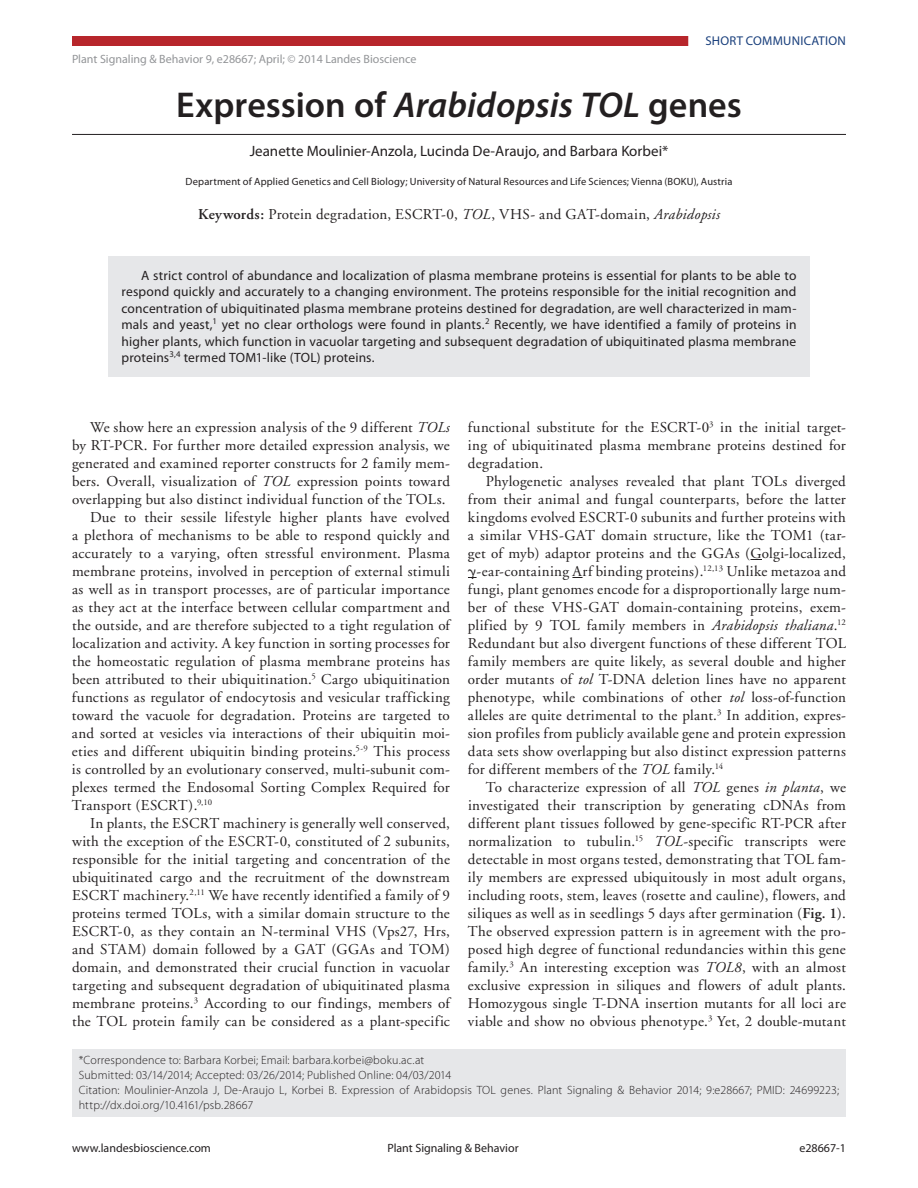
<style>
.page{position:relative;width:918px;height:1188px;background:#fff}
.page>*{position:absolute;margin:0;border:0;box-sizing:border-box;transform-origin:0 0}
.t1{font:600 36px "Myriad Pro";color:#231f20}
.t2{font:15px/18px "Adobe Garamond";letter-spacing:.015em;color:#231f20;text-align:justify}
.t3{font:15px "Myriad Pro";color:#231f20}
.t4{font:13.5px/16.5px "Myriad Pro";letter-spacing:.015em;color:#231f20;text-align:justify}
.t5{font:12.75px "Myriad Pro";letter-spacing:.02em;color:#193f7c}
.t6{font:300 12px/15px "Myriad Pro";letter-spacing:.015em;color:#231f20}
.t7{font:12px "Myriad Pro";color:#939598}
.t8{font:12px "Myriad Pro";color:#231f20}
.t9{font:10.5px "Myriad Pro";letter-spacing:.015em;color:#231f20}
.s1{font-style:italic}
.s2{font-weight:600}
.s3{font-family:"Universal Std Greekw Math Pi"}
</style>
<div class="page">
<div style="left:72px;top:36px;width:774px;height:10px;background:#b7262b"></div>
<div style="left:688px;top:36px;width:158px;height:10px;background:#fff"></div>
<svg style="left:750px;top:559px;width:12px;height:1px"></svg>
<div style="left:72px;top:1049px;width:774px;height:68px;background:#e6e7e9"></div>
<hr style="left:72px;top:134px;width:774px;height:1px;background:#231f20">
<div style="left:108px;top:256px;width:702px;height:121px;background:#e6e7e9"></div>
<p class="t7" style="left:72px;top:52px;width:346px">Plant Signaling &amp; Behavior 9, e28667; April; © 2014 Landes Bioscience</p>
<p class="t5" style="left:705px;top:33px;width:142px">Short Communication</p>
<h1 class="t1" style="left:176px;top:82px;width:567px">Expression of <span class="s1">Arabidopsis TOL</span> genes</h1>
<p class="t3" style="left:250px;top:142px;width:420px">Jeanette Moulinier-Anzola, Lucinda De-Araujo, and Barbara Korbei*</p>
<p class="t9" style="left:186px;top:175px;width:548px">Department of Applied Genetics and Cell Biology; University of Natural Resources and Life Sciences; Vienna (BOKU), Austria</p>
<p class="t2" style="left:198px;top:205px;width:523px"><span class="s2">Keywords:</span> Protein degradation, ESCRT-0, <span class="s1">TOL</span>, VHS- and GAT-domain, <span class="s1">Arabidopsis</span></p>
<p class="t4" style="left:121px;top:267px;width:677px;text-indent:20px">A strict control of abundance and localization of plasma membrane proteins is essential for plants to be able to respond quickly and accurately to a changing environment. The proteins responsible for the initial recognition and concentration of ubiquitinated plasma membrane proteins destined for degradation, are well characterized in mam&shy;mals and yeast,<sup>1</sup> yet no clear orthologs were found in plants.<sup>2</sup> Recently, we have identified a family of proteins in higher plants, which function in vacuolar targeting and subsequent degradation of ubiquitinated plasma membrane proteins<sup>3,4</sup> termed TOM</p>
<p class="t4" style="left:256px;top:349px;width:120px">1-like (TOL) proteins.</p>
<p class="t2" style="left:90px;top:419px;width:361px">We show here an expression analysis of the 9 different <span class="s1">TOLs</span></p>
<p class="t2" style="left:72px;top:437px;width:379px">by RT-PCR. For further more detailed expression analysis, we</p>
<p class="t2" style="left:72px;top:455px;width:379px">generated and examined reporter constructs for 2 family mem-</p>
<p class="t2" style="left:72px;top:473px;width:379px">bers. Overall, visualization of <span class="s1">TOL</span> expression points toward</p>
<p class="t2" style="left:72px;top:491px;width:375px">overlapping but also distinct individual function of the TOLs.</p>
<p class="t2" style="left:90px;top:509px;width:361px">Due to their sessile lifestyle higher plants have evolved</p>
<p class="t2" style="left:72px;top:527px;width:379px">a plethora of mechanisms to be able to respond quickly and</p>
<p class="t2" style="left:72px;top:545px;width:379px">accurately to a varying, often stressful environment. Plasma</p>
<p class="t2" style="left:72px;top:563px;width:379px">membrane proteins, involved in perception of external stimuli</p>
<p class="t2" style="left:72px;top:581px;width:379px">as well as in transport processes, are of particular importance</p>
<p class="t2" style="left:72px;top:599px;width:380px">as they act at the interface between cellular compartment and</p>
<p class="t2" style="left:72px;top:617px;width:379px">the outside, and are therefore subjected to a tight regulation of</p>
<p class="t2" style="left:72px;top:635px;width:379px">localization and activity. A key function in sorting processes for</p>
<p class="t2" style="left:72px;top:653px;width:379px">the homeostatic regulation of plasma membrane proteins has</p>
<p class="t2" style="left:72px;top:671px;width:379px">been attributed to their ubiquitination.<sup>5</sup> Cargo ubiquitination</p>
<p class="t2" style="left:72px;top:689px;width:379px">functions as regulator of endocytosis and vesicular trafficking</p>
<p class="t2" style="left:72px;top:707px;width:379px">toward the vacuole for degradation. Proteins are targeted to</p>
<p class="t2" style="left:72px;top:725px;width:379px">and sorted at vesicles via interactions of their ubiquitin moi-</p>
<p class="t2" style="left:72px;top:743px;width:379px">eties and different ubiquitin binding proteins.<sup>5-9</sup> This process</p>
<p class="t2" style="left:72px;top:761px;width:379px">is controlled by an evolutionary conserved, multi-subunit com-</p>
<p class="t2" style="left:72px;top:779px;width:379px">plexes termed the Endosomal Sorting Complex Required for</p>
<p class="t2" style="left:72px;top:797px;width:142px">Transport (ESCRT).<sup>9,10</sup></p>
<p class="t2" style="left:90px;top:815px;width:362px">In plants, the ESCRT machinery is generally well conserved,</p>
<p class="t2" style="left:72px;top:833px;width:379px">with the exception of the ESCRT-0, constituted of 2 subunits,</p>
<p class="t2" style="left:72px;top:851px;width:380px">responsible for the initial targeting and concentration of the</p>
<p class="t2" style="left:72px;top:869px;width:379px">ubiquitinated cargo and the recruitment of the downstream</p>
<p class="t2" style="left:72px;top:887px;width:379px">ESCRT machinery.<sup>2,11</sup> We have recently identified a family of 9</p>
<p class="t2" style="left:72px;top:905px;width:379px">proteins termed TOLs, with a similar domain structure to the</p>
<p class="t2" style="left:72px;top:923px;width:379px">ESCRT-0, as they contain an N-terminal VHS (Vps27, Hrs,</p>
<p class="t2" style="left:72px;top:941px;width:379px">and STAM) domain followed by a GAT (GGAs and TOM)</p>
<p class="t2" style="left:72px;top:959px;width:379px">domain, and demonstrated their crucial function in vacuolar</p>
<p class="t2" style="left:72px;top:977px;width:379px">targeting and subsequent degradation of ubiquitinated plasma</p>
<p class="t2" style="left:72px;top:995px;width:379px">membrane proteins.<sup>3</sup> According to our findings, members of</p>
<p class="t2" style="left:72px;top:1013px;width:379px">the TOL protein family can be considered as a plant-specific</p>
<p class="t2" style="left:468px;top:419px;width:379px">functional substitute for the ESCRT-0<sup>3</sup> in the initial target&shy;ing of ubiquitinated plasma membrane proteins destined for degradation.</p>
<p class="t2" style="left:468px;top:473px;width:380px;text-indent:18px">Phylogenetic analyses revealed that plant TOLs diverged from their animal and fungal counterparts, before the latter kingdoms evolved ESCRT-0 subunits and further proteins with a similar VHS-GAT domain structure, like the TOM1 (tar&shy;get of myb) adaptor proteins and the GGAs (Golgi-localized, <span class="s3">γ</span>-ear-containing Arf binding proteins).<sup>12,13</sup> Unlike metazoa and fungi, plant genomes encode for a disproportionally large num&shy;ber of these VHS-GAT domain-containing proteins, exem&shy;plified by 9 TOL family members in <span class="s1">Arabidopsis thaliana</span>.<sup>12<br></sup>Redundant but also divergent functions of these different TOL family members are quite likely, as several double and higher order mutants of <span class="s1">tol</span> T-DNA deletion lines have no apparent phenotype, while combinations of other <span class="s1">tol</span> loss-of-function alleles are quite detrimental to the plant.<sup>3</sup> In addition, expres&shy;sion profiles from publicly available gene and protein expression data sets show overlapping but also distinct expression patterns for different members of the <span class="s1">TOL</span> family.<sup>14</sup></p>
<p class="t2" style="left:468px;top:779px;width:380px;text-indent:18px">To characterize expression of all <span class="s1">TOL</span> genes <span class="s1">in planta</span>, we investigated their transcription by generating cDNAs from different plant tissues followed by gene-specific RT-PCR after normalization to tubulin.<sup>15</sup> <span class="s1">TOL</span>-specific transcripts were detectable in most organs tested, demonstrating that TOL fam&shy;ily members are expressed ubiquitously in most adult organs, including roots, stem, leaves (rosette and cauline), flowers, and siliques as well as in seedlings 5 days after germination (<span class="s2">Fig. 1</span>).<br>The observed expression pattern is in agreement with the pro&shy;posed high degree of functional redundancies within this gene family.<sup>3</sup> An interesting exception was <span class="s1">TOL8</span>, with an almost exclusive expression in siliques and flowers of adult plants.<br>Homozygous single T-DNA insertion mutants for all loci are viable and show no obvious phenotype.<sup>3</sup> Yet, 2 double-mutant</p>
<p class="t6" style="left:79px;top:1053px;width:762px">*Correspondence to: Barbara Korbei; Email: barbara.korbei@boku.ac.at<br>Submitted: 03/14/2014; Accepted: 03/26/2014; Published Online: 04/03/2014<br>Citation: Moulinier-Anzola J, De-Araujo L, Korbei B. Expression of Arabidopsis TOL genes. Plant Signaling &amp; Behavior 2014; 9:e28667; PMID: 24699223; http://dx.doi.org/10.4161/psb.28667</p>
<p class="t8" style="left:72px;top:1141px;width:140px">www.landesbioscience.com</p>
<p class="t8" style="left:387px;top:1141px;width:133px">Plant Signaling &amp; Behavior</p>
<p class="t8" style="left:799px;top:1141px;width:48px">e28667-1</p>
</div>
